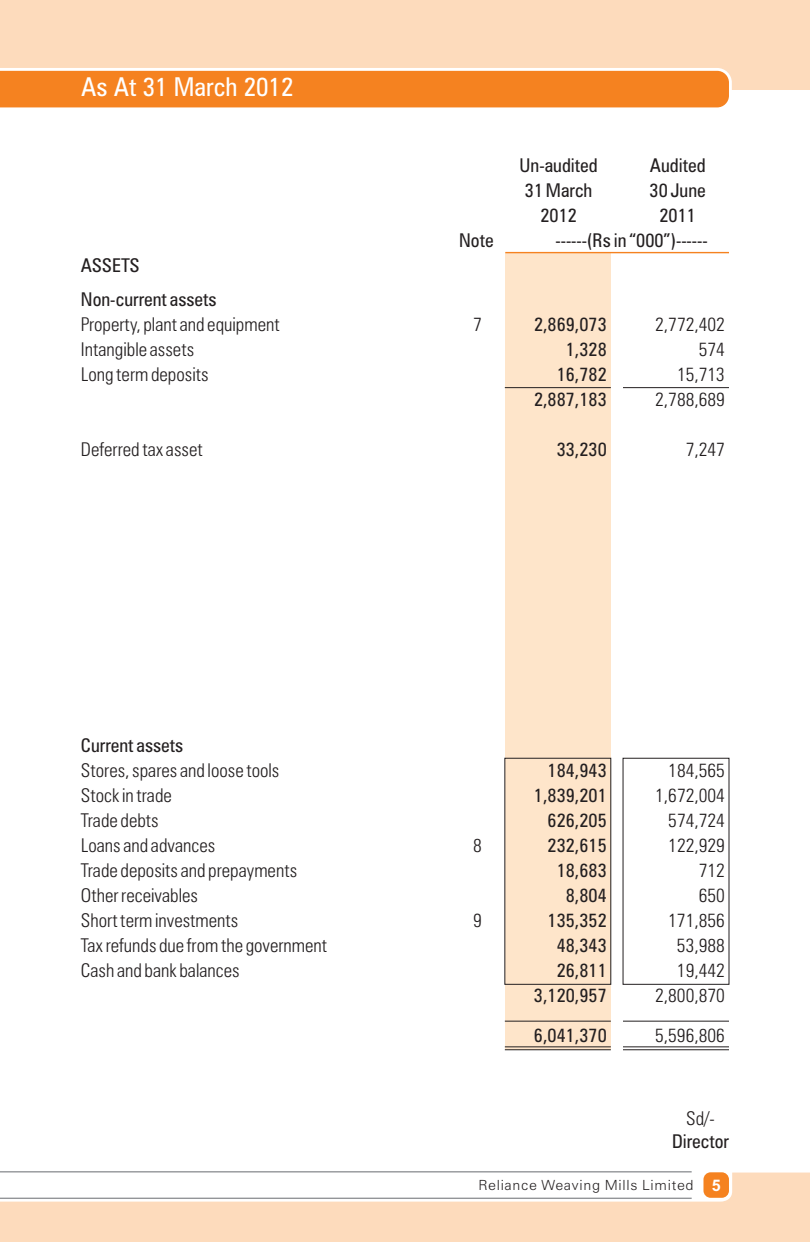
<style>
.page{position:relative;width:810px;height:1242px;background:#fff}
.page>*{position:absolute;margin:0;border:0;box-sizing:border-box;transform-origin:0 0}
.t1{font:condensed 26px "Zurich BT";color:#fff}
.t2{font:300 condensed 19px "Zurich BT";color:#231f20}
.t3{font:condensed 19px/34.2px "Zurich BT";color:#231f20}
.t4{font:300 14px "Zurich BT";letter-spacing:.05em;color:#231f20}
.s1{font-family:"Arial";font-weight:700;font-size:16px;color:#fff}
</style>
<div class="page">
<div style="left:505px;top:252px;width:106px;height:798px;background:#fee5ca"></div>
<hr style="left:623px;top:387px;width:106px;height:1px;background:#231f20">
<hr style="left:505px;top:387px;width:106px;height:1px;background:#231f20">
<svg style="left:504px;top:757px;width:226px;height:228px"></svg>
<hr style="left:623px;top:1049px;width:106px;height:1px;background:#231f20">
<hr style="left:623px;top:1046px;width:106px;height:1px;background:#231f20">
<hr style="left:623px;top:1021px;width:106px;height:1px;background:#231f20">
<hr style="left:505px;top:1049px;width:106px;height:1px;background:#231f20">
<hr style="left:505px;top:1046px;width:106px;height:1px;background:#231f20">
<hr style="left:505px;top:1021px;width:106px;height:1px;background:#231f20">
<hr style="left:505px;top:252px;width:224px;height:1px;background:#f58220">
<div style="left:701px;top:1170px;width:30px;height:30px;border:4px solid #fff;border-radius:7px"></div>
<svg style="left:703px;top:1172px;width:26px;height:26px"></svg>
<hr style="left:0;top:1171px;width:692px;height:2px;background:#939598">
<div style="left:0;top:90px;width:729px;height:17px;background:#f58220"></div>
<svg style="left:0;top:0;width:810px;height:90px;background:#fbca9f"></svg>
<svg style="left:0;top:1173px;width:810px;height:69px;fill:#fddbbc"></svg>
<h1 class="t1" style="left:81px;top:76px;width:214px">As At 31 March 2012</h1>
<p class="t3" style="left:520px;top:150px;width:80px">Un-audited</p>
<p class="t3" style="left:650px;top:150px;width:57px">Audited</p>
<p class="t3" style="left:525px;top:175px;width:69px">31 March</p>
<p class="t3" style="left:650px;top:175px;width:58px">30 June</p>
<p class="t3" style="left:541px;top:200px;width:38px">2012</p>
<p class="t3" style="left:660px;top:200px;width:38px">2011</p>
<p class="t3" style="left:459px;top:225px;width:36px">Note</p>
<p class="t3" style="left:555px;top:225px;width:154px">------(Rs in “000”)------</p>
<p class="t3" style="left:81px;top:250px;width:137px">ASSETS<br>Non-current assets</p>
<p class="t2" style="left:81px;top:317px;width:200px">Property, plant and equipment</p>
<p class="t2" style="left:473px;top:317px;width:10px">7</p>
<p class="t3" style="left:534px;top:309px;width:74px">2,869,073</p>
<p class="t2" style="left:655px;top:317px;width:71px">2,772,402</p>
<p class="t2" style="left:81px;top:342px;width:115px">Intangible assets</p>
<p class="t3" style="left:566px;top:334px;width:42px">1,328</p>
<p class="t2" style="left:699px;top:342px;width:28px">574</p>
<p class="t2" style="left:81px;top:367px;width:129px">Long term deposits</p>
<p class="t3" style="left:557px;top:359px;width:52px">16,782</p>
<p class="t2" style="left:677px;top:367px;width:49px">15,713</p>
<p class="t3" style="left:534px;top:384px;width:74px">2,887,183</p>
<p class="t2" style="left:655px;top:392px;width:71px">2,788,689</p>
<p class="t2" style="left:81px;top:442px;width:123px">Deferred tax asset</p>
<p class="t3" style="left:557px;top:434px;width:52px">33,230</p>
<p class="t2" style="left:686px;top:442px;width:41px">7,247</p>
<p class="t3" style="left:81px;top:730px;width:104px">Current assets</p>
<p class="t2" style="left:81px;top:762px;width:200px">Stores, spares and loose tools</p>
<p class="t3" style="left:548px;top:755px;width:61px">184,943</p>
<p class="t2" style="left:668px;top:762px;width:58px">184,565</p>
<p class="t2" style="left:81px;top:788px;width:92px">Stock in trade</p>
<p class="t3" style="left:534px;top:780px;width:74px">1,839,201</p>
<p class="t2" style="left:655px;top:788px;width:71px">1,672,004</p>
<p class="t2" style="left:81px;top:813px;width:79px">Trade debts</p>
<p class="t3" style="left:548px;top:805px;width:61px">626,205</p>
<p class="t2" style="left:668px;top:813px;width:58px">574,724</p>
<p class="t2" style="left:81px;top:838px;width:136px">Loans and advances</p>
<p class="t2" style="left:473px;top:838px;width:10px">8</p>
<p class="t3" style="left:548px;top:830px;width:61px">232,615</p>
<p class="t2" style="left:668px;top:838px;width:58px">122,929</p>
<p class="t2" style="left:81px;top:863px;width:218px">Trade deposits and prepayments</p>
<p class="t3" style="left:557px;top:855px;width:52px">18,683</p>
<p class="t2" style="left:699px;top:863px;width:28px">712</p>
<p class="t2" style="left:81px;top:888px;width:119px">Other receivables</p>
<p class="t3" style="left:566px;top:880px;width:42px">8,804</p>
<p class="t2" style="left:699px;top:888px;width:28px">650</p>
<p class="t2" style="left:81px;top:913px;width:159px">Short term investments</p>
<p class="t2" style="left:473px;top:913px;width:10px">9</p>
<p class="t3" style="left:548px;top:905px;width:61px">135,352</p>
<p class="t2" style="left:668px;top:913px;width:58px">171,856</p>
<p class="t2" style="left:81px;top:938px;width:248px">Tax refunds due from the government</p>
<p class="t3" style="left:557px;top:930px;width:52px">48,343</p>
<p class="t2" style="left:677px;top:938px;width:49px">53,988</p>
<p class="t2" style="left:81px;top:963px;width:160px">Cash and bank balances</p>
<p class="t3" style="left:557px;top:955px;width:52px">26,811</p>
<p class="t2" style="left:677px;top:963px;width:49px">19,442</p>
<p class="t3" style="left:534px;top:980px;width:74px">3,120,957</p>
<p class="t2" style="left:655px;top:988px;width:71px">2,800,870</p>
<p class="t3" style="left:534px;top:1020px;width:74px">6,041,370</p>
<p class="t2" style="left:655px;top:1027px;width:71px">5,596,806</p>
<p class="t2" style="left:686px;top:1111px;width:30px">Sd/-</p>
<p class="t3" style="left:672px;top:1126px;width:59px">Director</p>
<p class="t4" style="left:478px;top:1179px;width:244px">Reliance Weaving Mills Limited <span class="s1">5</span></p>
</div>
